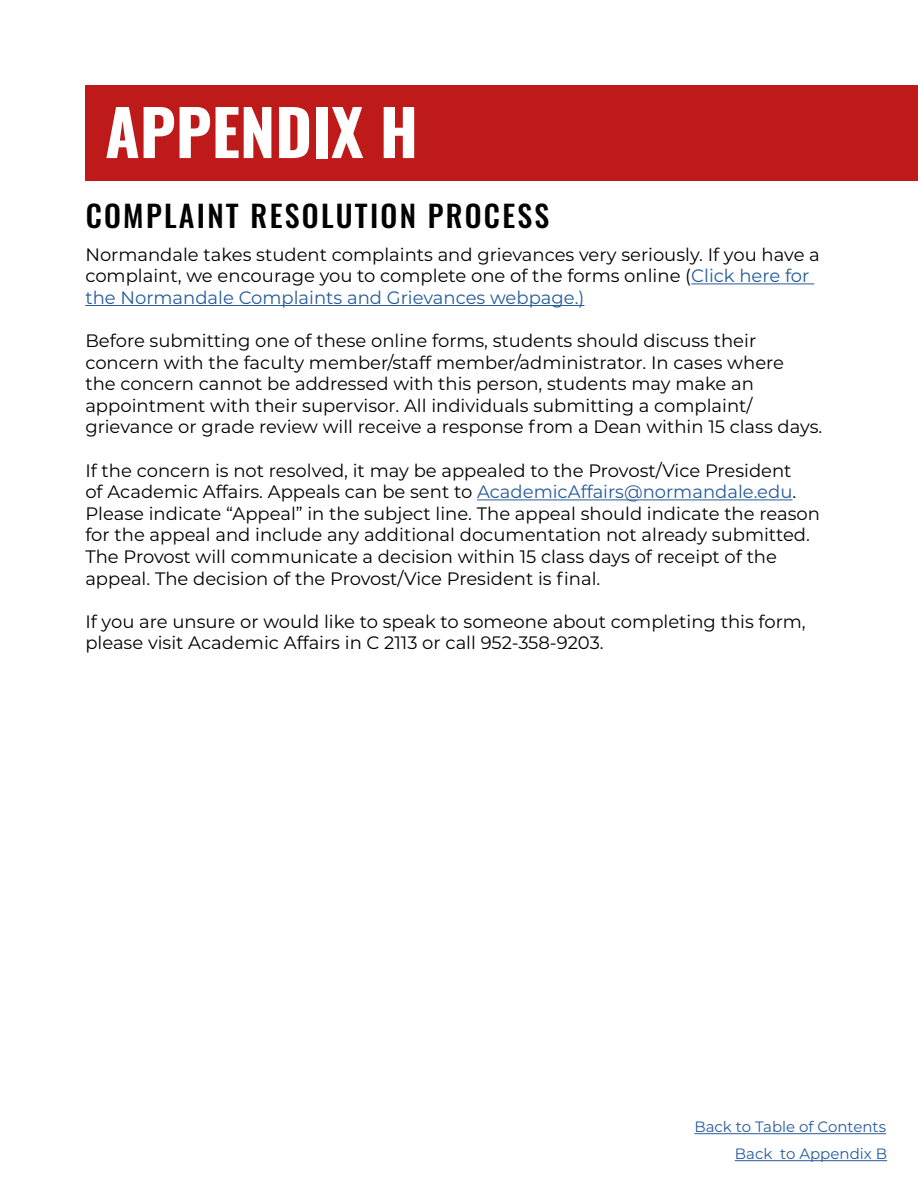
<style>
.page{position:relative;width:918px;height:1188px;background:#fff}
.page>*{position:absolute;margin:0;border:0;box-sizing:border-box;transform-origin:0 0}
.t1{font:700 63px "Oswald";color:#fff}
.t2{font:500 30px "Oswald";letter-spacing:.075em;color:#020203}
.t3{font:18px/21.6px "Montserrat";color:#000}
.t4{font:15px "Montserrat";color:#275b9b}
.s1{color:#275b9b}
</style>
<div class="page">
<div style="left:85px;top:86px;width:833px;height:95px;background:#be1a1a"></div>
<hr style="left:691px;top:283px;width:123px;height:1px;background:#275b9b">
<hr style="left:85px;top:305px;width:499px;height:1px;background:#275b9b">
<hr style="left:477px;top:499px;width:315px;height:1px;background:#275b9b">
<hr style="left:735px;top:1160px;width:152px;height:1px;background:#275b9b">
<hr style="left:694px;top:1133px;width:192px;height:1px;background:#275b9b">
<h1 class="t1" style="left:105px;top:99px;width:315px">APPENDIX H</h1>
<h2 class="t2" style="left:86px;top:200px;width:465px">COMPLAINT RESOLUTION PROCESS</h2>
<p class="t3" style="left:85px;top:243px;width:736px">Normandale takes student complaints and grievances very seriously. If you have a complaint, we encourage you to complete one of the forms online (<span class="s1">Click here for the Normandale Complaints and Grievances webpage.)</span></p>
<p class="t3" style="left:85px;top:329px;width:739px">Before submitting one of these online forms, students should discuss their concern with the faculty member/staff member/administrator. In cases where<br>the concern cannot be addressed with this person, students may make an appointment with their supervisor. All individuals submitting a complaint/ grievance or grade review will receive a response from a Dean within 15 class days.</p>
<p class="t3" style="left:85px;top:459px;width:736px">If the concern is not resolved, it may be appealed to the Provost/Vice President<br>of Academic Affairs. Appeals can be sent to <span class="s1">AcademicAffairs@normandale.edu</span>.<br>Please indicate “Appeal” in the subject line. The appeal should indicate the reason for the appeal and include any additional documentation not already submitted.<br>The Provost will communicate a decision within 15 class days of receipt of the appeal. The decision of the Provost/Vice President is final.</p>
<p class="t3" style="left:85px;top:610px;width:722px">If you are unsure or would like to speak to someone about completing this form, please visit Academic Affairs in C 2113 or call 952-358-9203.</p>
<p class="t4" style="left:694px;top:1117px;width:193px">Back to Table of Contents</p>
<p class="t4" style="left:735px;top:1144px;width:154px">Back to Appendix B</p>
</div>
